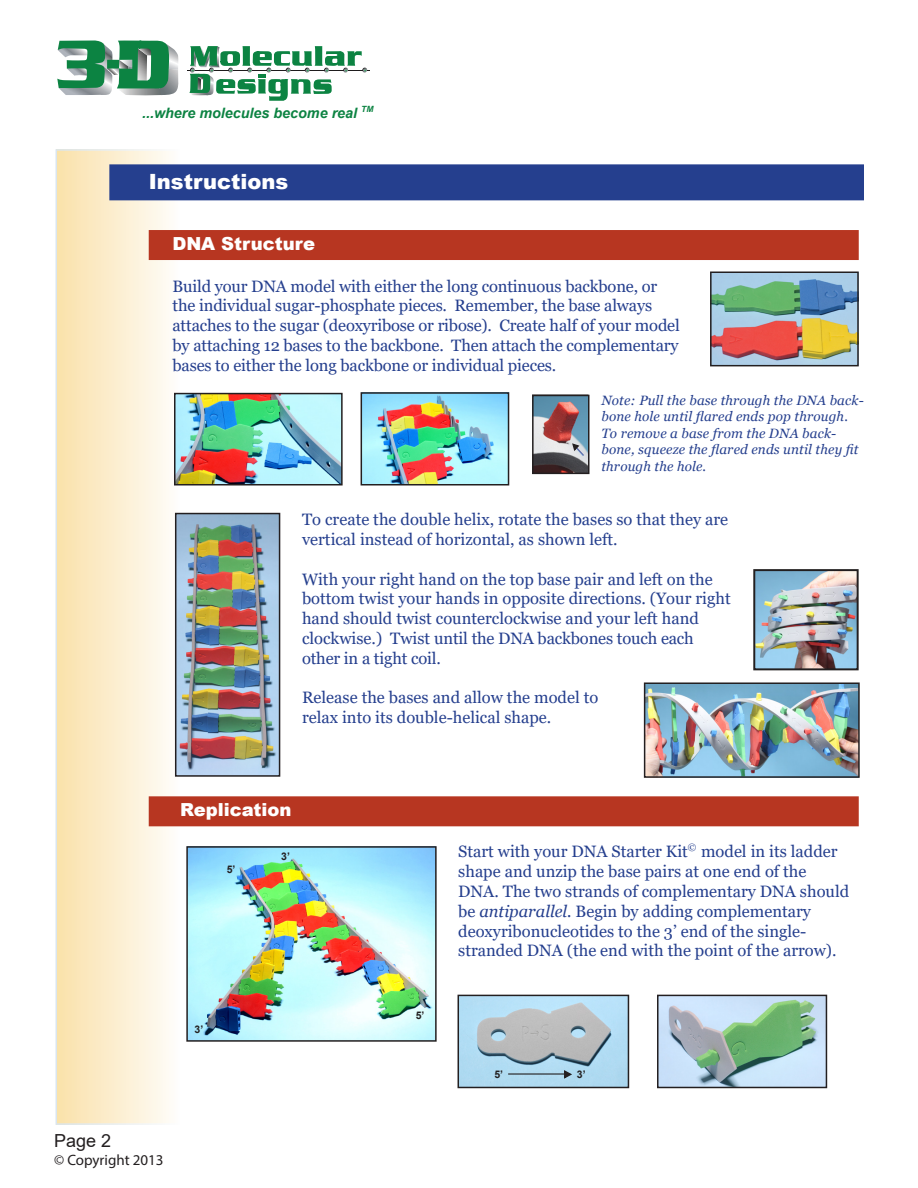
<style>
.page{position:relative;width:918px;height:1188px;background:#fff}
.page>*{position:absolute;margin:0;border:0;box-sizing:border-box;transform-origin:0 0}
.t1{font:900 21px "Arial";color:#fff}
.t2{font:900 18px "Arial";color:#fff}
.t3{font:18px "Arial";color:#231f20}
.t4{font:16.5px/19.8px "Georgia";color:#253f8e}
.t5{font:15px "Myriad Pro";color:#231f20}
.t6{font:italic 700 14.4px "Arial";color:#0c8342}
.t7{font:italic 13.5px/16.5px "Georgia";letter-spacing:.01em;color:#253f8e}
.t8{font:700 10.5px "Arial";color:#231f20}
.t9{font:9px "Georgia";color:#253f8e}
.s1{font-style:italic}
</style>
<div class="page">
<hr style="left:187px;top:70px;width:183px;height:1px;background:#1e1c1d">
<svg style="left:57px;top:40px;width:122px;height:55px"></svg>
<svg style="left:189px;top:46px;width:178px;height:55px"></svg>
<div style="left:56px;top:150px;width:123px;height:974px;background:linear-gradient(to right,#fae1a9,#fdfcfa)"></div>
<div style="left:56px;top:149px;width:124px;height:976px;border:2px solid #fff"></div>
<div style="left:149px;top:230px;width:710px;height:30px;background:#b73621"></div>
<div style="left:109px;top:164px;width:755px;height:36px;background:#253f8e"></div>
<img style="left:178px;top:516px;width:99px;height:258px">
<div style="left:175px;top:513px;width:105px;height:264px;border:2px solid #231f20"></div>
<img style="left:756px;top:572px;width:100px;height:95px">
<div style="left:753px;top:569px;width:106px;height:101px;border:2px solid #231f20"></div>
<img style="left:647px;top:685px;width:210px;height:90px">
<div style="left:644px;top:682px;width:216px;height:96px;border:2px solid #231f20"></div>
<div style="left:149px;top:796px;width:710px;height:30px;background:#b73621"></div>
<img style="left:713px;top:275px;width:143px;height:88px">
<div style="left:710px;top:272px;width:149px;height:94px;border:2px solid #231f20"></div>
<img style="left:535px;top:398px;width:52px;height:73px">
<div style="left:532px;top:395px;width:58px;height:79px;border:2px solid #231f20"></div>
<svg style="left:571px;top:443px;width:15px;height:15px"></svg>
<img style="left:177px;top:396px;width:163px;height:86px">
<div style="left:174px;top:393px;width:169px;height:92px;border:2px solid #231f20"></div>
<img style="left:364px;top:395px;width:142px;height:87px">
<div style="left:361px;top:392px;width:148px;height:93px;border:2px solid #231f20"></div>
<img style="left:189px;top:849px;width:245px;height:190px">
<div style="left:186px;top:846px;width:251px;height:196px;border:2px solid #231f20"></div>
<img style="left:461px;top:998px;width:165px;height:87px">
<div style="left:458px;top:995px;width:171px;height:93px;border:2px solid #231f20"></div>
<hr style="left:508px;top:1073px;width:60px;height:2px;background:#231f20">
<svg style="left:563px;top:1069px;width:10px;height:11px"></svg>
<img style="left:660px;top:998px;width:164px;height:87px">
<div style="left:657px;top:995px;width:170px;height:93px;border:2px solid #231f20"></div>
<p class="t6" style="left:142px;top:103px;width:233px">...where molecules become real <sup>TM</sup></p>
<p class="t1" style="left:149px;top:166px;width:141px">Instructions</p>
<p class="t2" style="left:172px;top:230px;width:144px">DNA Structure</p>
<p class="t4" style="left:172px;top:276px;width:509px">Build your DNA model with either the long continuous backbone, or the individual sugar-phosphate pieces. Remember, the base always attaches to the sugar (deoxyribose or ribose). Create half of your model by attaching 12 bases to the backbone. Then attach the complementary bases to either the long backbone or individual pieces.</p>
<p class="t7" style="left:601px;top:392px;width:264px">Note: Pull the base through the DNA back&shy;bone hole until flared ends pop through.<br>To remove a base from the DNA back&shy;bone, squeeze the flared ends until they fit through the hole.</p>
<p class="t4" style="left:302px;top:510px;width:428px">To create the double helix, rotate the bases so that they are vertical instead of horizontal, as shown left.</p>
<p class="t4" style="left:302px;top:569px;width:430px">With your right hand on the top base pair and left on the bottom twist your hands in opposite directions. (Your right hand should twist counterclockwise and your left hand clockwise.) Twist until the DNA backbones touch each other in a tight coil.</p>
<p class="t4" style="left:302px;top:688px;width:298px">Release the bases and allow the model to relax into its double-helical shape.</p>
<p class="t2" style="left:180px;top:796px;width:113px">Replication</p>
<p class="t8" style="left:227px;top:862px;width:10px">5’</p>
<p class="t8" style="left:281px;top:849px;width:10px">3’</p>
<p class="t8" style="left:195px;top:1022px;width:10px">3’</p>
<p class="t3" style="left:54px;top:1128px;width:59px">Page 2</p>
<p class="t5" style="left:54px;top:1151px;width:111px">© Copyright 2013</p>
<p class="t8" style="left:416px;top:1008px;width:10px">5’</p>
<p class="t4" style="left:458px;top:842px;width:231px">Start with your DNA Starter Kit</p>
<p class="t9" style="left:688px;top:841px;width:10px">©</p>
<p class="t4" style="left:458px;top:842px;width:392px;text-indent:243px">model in its ladder shape and unzip the base pairs at one end of the DNA. The two strands of complementary DNA should be <span class="s1">antiparallel.</span> Begin by adding complementary deoxyribonucleotides to the 3’ end of the single&shy;stranded DNA (the end with the point of the arrow).</p>
<p class="t8" style="left:494px;top:1067px;width:10px">5’</p>
<p class="t8" style="left:577px;top:1067px;width:10px">3’</p>
</div>
